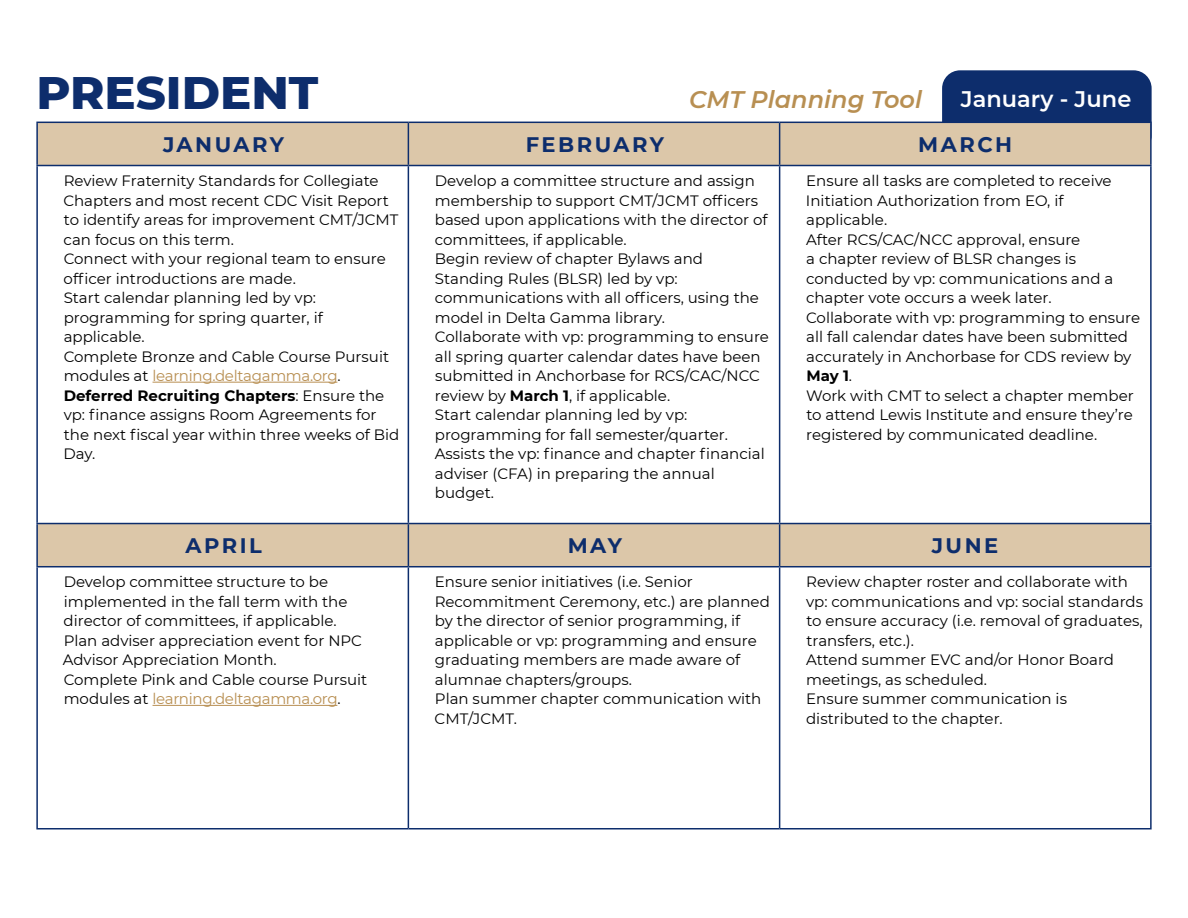
<style>
.page{position:relative;width:1188px;height:918px;background:#fff}
.page>*{position:absolute;margin:0;border:0;box-sizing:border-box;transform-origin:0 0}
.t1{font:800 46.5px "Montserrat";color:#0d2d6c}
.t2{font:italic 600 24px "Montserrat";color:#b88f52}
.t3{font:600 22.5px "Montserrat";color:#fff}
.t4{font:700 21px "Montserrat";letter-spacing:.12em;color:#0d2d6c}
.t5{font:15px/19.5px "Montserrat";color:#000}
.s1{color:#b88f52}
.s2{font-weight:700}
</style>
<div class="page">
<div style="left:942px;top:70px;width:210px;height:84px;background:#0d2d6c;border-radius:18px"></div>
<svg style="left:38px;top:123px;width:1112px;height:443px"></svg>
<hr style="left:36px;top:523px;width:372px;height:1px;background:#0d2d6c">
<hr style="left:1150px;top:524px;width:2px;height:42px;background:#0d2d6c">
<hr style="left:780px;top:566px;width:372px;height:1px;background:#0d2d6c">
<hr style="left:36px;top:567px;width:2px;height:261px;background:#0d2d6c">
<hr style="left:1150px;top:567px;width:2px;height:261px;background:#0d2d6c">
<hr style="left:36px;top:828px;width:372px;height:2px;background:#0d2d6c">
<hr style="left:780px;top:828px;width:372px;height:2px;background:#0d2d6c">
<hr style="left:1150px;top:166px;width:2px;height:357px;background:#0d2d6c">
<hr style="left:780px;top:523px;width:372px;height:1px;background:#0d2d6c">
<hr style="left:408px;top:523px;width:372px;height:1px;background:#0d2d6c">
<hr style="left:408px;top:567px;width:1px;height:261px;background:#0d2d6c">
<hr style="left:779px;top:567px;width:1px;height:261px;background:#0d2d6c">
<hr style="left:408px;top:828px;width:372px;height:2px;background:#0d2d6c">
<hr style="left:36px;top:166px;width:2px;height:357px;background:#0d2d6c">
<hr style="left:36px;top:524px;width:2px;height:42px;background:#0d2d6c">
<hr style="left:36px;top:566px;width:372px;height:1px;background:#0d2d6c">
<hr style="left:408px;top:123px;width:1px;height:42px;background:#0d2d6c">
<hr style="left:779px;top:123px;width:1px;height:42px;background:#0d2d6c">
<hr style="left:408px;top:166px;width:1px;height:357px;background:#0d2d6c">
<hr style="left:779px;top:166px;width:1px;height:357px;background:#0d2d6c">
<hr style="left:408px;top:524px;width:1px;height:42px;background:#0d2d6c">
<hr style="left:779px;top:524px;width:1px;height:42px;background:#0d2d6c">
<hr style="left:408px;top:566px;width:372px;height:1px;background:#0d2d6c">
<hr style="left:36px;top:122px;width:372px;height:1px;background:#0d2d6c">
<hr style="left:36px;top:123px;width:2px;height:42px;background:#0d2d6c">
<hr style="left:408px;top:122px;width:372px;height:1px;background:#0d2d6c">
<hr style="left:780px;top:122px;width:372px;height:1px;background:#0d2d6c">
<hr style="left:1150px;top:123px;width:2px;height:42px;background:#0d2d6c">
<hr style="left:36px;top:165px;width:372px;height:1px;background:#0d2d6c">
<hr style="left:408px;top:165px;width:372px;height:1px;background:#0d2d6c">
<hr style="left:780px;top:165px;width:372px;height:1px;background:#0d2d6c">
<hr style="left:153px;top:382px;width:184px;height:1px;background:#b88f52">
<hr style="left:153px;top:705px;width:184px;height:1px;background:#b88f52">
<h1 class="t1" style="left:36px;top:59px;width:283px">PRESIDENT</h1>
<h2 class="t2" style="left:689px;top:82px;width:234px">CMT Planning Tool</h2>
<h3 class="t3" style="left:961px;top:83px;width:172px">January - June</h3>
<h3 class="t4" style="left:163px;top:129px;width:122px">JANUARY</h3>
<h3 class="t4" style="left:526px;top:129px;width:140px">FEBRUARY</h3>
<h3 class="t4" style="left:918px;top:129px;width:96px">MARCH</h3>
<p class="t5" style="left:63px;top:170px;width:338px">Review Fraternity Standards for Collegiate Chapters and most recent CDC Visit Report to identify areas for improvement CMT/JCMT can focus on this term.<br>Connect with your regional team to ensure officer introductions are made.<br>Start calendar planning led by vp: programming for spring quarter, if applicable.<br>Complete Bronze and Cable Course Pursuit modules at <span class="s1">learning.deltagamma.org</span>.<br><span class="s2">Deferred Recruiting Chapters</span>: Ensure the vp: finance assigns Room Agreements for the next fiscal year within three weeks of Bid Day.</p>
<p class="t5" style="left:435px;top:170px;width:336px">Develop a committee structure and assign membership to support CMT/JCMT officers based upon applications with the director of committees, if applicable.<br>Begin review of chapter Bylaws and Standing Rules (BLSR) led by vp: communications with all officers, using the model in Delta Gamma library.<br>Collaborate with vp: programming to ensure all spring quarter calendar dates have been submitted in Anchorbase for RCS/CAC/NCC review by <span class="s2">March 1</span>, if applicable.<br>Start calendar planning led by vp: programming for fall semester/quarter.<br>Assists the vp: finance and chapter financial adviser (CFA) in preparing the annual budget.</p>
<p class="t5" style="left:806px;top:170px;width:336px">Ensure all tasks are completed to receive Initiation Authorization from EO, if applicable.<br>After RCS/CAC/NCC approval, ensure<br>a chapter review of BLSR changes is conducted by vp: communications and a chapter vote occurs a week later.<br>Collaborate with vp: programming to ensure all fall calendar dates have been submitted accurately in Anchorbase for CDS review by <span class="s2">May 1</span>.<br>Work with CMT to select a chapter member to attend Lewis Institute and ensure they’re registered by communicated deadline.</p>
<h3 class="t4" style="left:185px;top:530px;width:78px">APRIL</h3>
<h3 class="t4" style="left:568px;top:530px;width:56px">MAY</h3>
<h3 class="t4" style="left:932px;top:530px;width:68px">JUNE</h3>
<p class="t5" style="left:63px;top:572px;width:306px">Develop committee structure to be implemented in the fall term with the director of committees, if applicable.<br>Plan adviser appreciation event for NPC Advisor Appreciation Month.<br>Complete Pink and Cable course Pursuit modules at <span class="s1">learning.deltagamma.org</span>.</p>
<p class="t5" style="left:435px;top:572px;width:337px">Ensure senior initiatives (i.e. Senior Recommitment Ceremony, etc.) are planned by the director of senior programming, if applicable or vp: programming and ensure graduating members are made aware of alumnae chapters/groups.<br>Plan summer chapter communication with CMT/JCMT.</p>
<p class="t5" style="left:806px;top:572px;width:338px">Review chapter roster and collaborate with vp: communications and vp: social standards to ensure accuracy (i.e. removal of graduates, transfers, etc.).<br>Attend summer EVC and/or Honor Board meetings, as scheduled.<br>Ensure summer communication is distributed to the chapter.</p>
</div>
